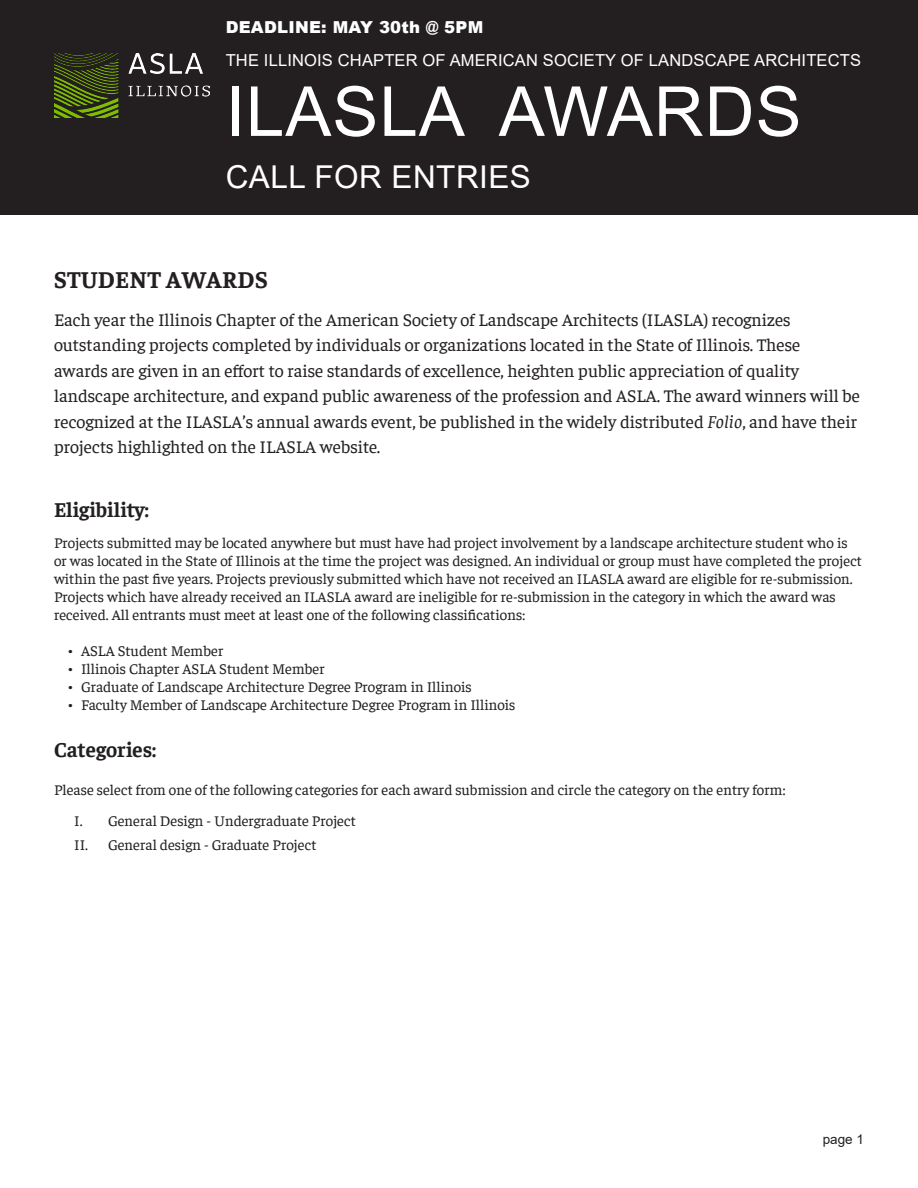
<style>
.page{position:relative;width:918px;height:1188px;background:#fff}
.page>*{position:absolute;margin:0;border:0;box-sizing:border-box;transform-origin:0 0}
.t1{font:69px "Arial";letter-spacing:.015em;color:#fff}
.t2{font:31.5px "Arial";letter-spacing:.015em;color:#fff}
.Heading{font:700 24px "Faustina";letter-spacing:.015em;color:#231f20}
.Subheading{font:700 21px "Faustina";color:#231f20}
.Intro{font:18px/25.5px "Faustina";color:#231f20}
.t3{font:16.5px "Arial";letter-spacing:.01em;color:#fff}
.t4{font:900 16.5px "Arial";letter-spacing:.015em;color:#fff}
.t5{font:15px/18px "Faustina";color:#231f20}
.t6{font:13.5px "Arial";color:#231f20}
.s1{font-style:italic}
</style>
<div class="page">
<div style="left:0;top:0;width:918px;height:214px;background:#231f20"></div>
<img style="left:54px;top:53px;width:156px;height:65px">
<p class="t4" style="left:226px;top:15px;width:259px">DEADLINE: MAY 30th @ 5PM</p>
<p class="t3" style="left:226px;top:49px;width:637px">THE ILLINOIS CHAPTER OF AMERICAN SOCIETY OF LANDSCAPE ARCHITECTS</p>
<h1 class="t1" style="left:226px;top:64px;width:577px">ILASLA AWARDS</h1>
<h2 class="t2" style="left:226px;top:155px;width:307px">CALL FOR ENTRIES</h2>
<p class="Heading" style="left:54px;top:263px;width:215px">STUDENT AWARDS</p>
<p class="Intro" style="left:54px;top:305px;width:808px">Each year the Illinois Chapter of the American Society of Landscape Architects (ILASLA) recognizes outstanding projects completed by individuals or organizations located in the State of Illinois. These<br>awards are given in an effort to raise standards of excellence, heighten public appreciation of quality landscape architecture, and expand public awareness of the profession and ASLA. The award winners will be recognized at the ILASLA’s annual awards event, be published in the widely distributed <span class="s1">Folio</span>, and have their projects highlighted on the ILASLA website.</p>
<p class="Subheading" style="left:54px;top:495px;width:96px">Eligibility:</p>
<p class="t5" style="left:54px;top:533px;width:810px">Projects submitted may be located anywhere but must have had project involvement by a landscape architecture student who is or was located in the State of Illinois at the time the project was designed. An individual or group must have completed the project within the past five years. Projects previously submitted which have not received an ILASLA award are eligible for re-submission.<br>Projects which have already received an ILASLA award are ineligible for re-submission in the category in which the award was received. All entrants must meet at least one of the following classifications:</p>
<p class="t5" style="left:68px;top:641px;width:157px">• ASLA Student Member</p>
<p class="t5" style="left:68px;top:659px;width:259px">• Illinois Chapter ASLA Student Member</p>
<p class="t5" style="left:68px;top:677px;width:406px">• Graduate of Landscape Architecture Degree Program in Illinois</p>
<p class="t5" style="left:68px;top:695px;width:449px">• Faculty Member of Landscape Architecture Degree Program in Illinois</p>
<p class="Subheading" style="left:54px;top:735px;width:104px">Categories:</p>
<p class="t5" style="left:54px;top:780px;width:733px">Please select from one of the following categories for each award submission and circle the category on the entry form:</p>
<p class="t5" style="left:74px;top:811px;width:283px">I. General Design - Undergraduate Project</p>
<p class="t5" style="left:74px;top:835px;width:244px">II. General design - Graduate Project</p>
<p class="t6" style="left:823px;top:1130px;width:43px">page 1</p>
</div>
